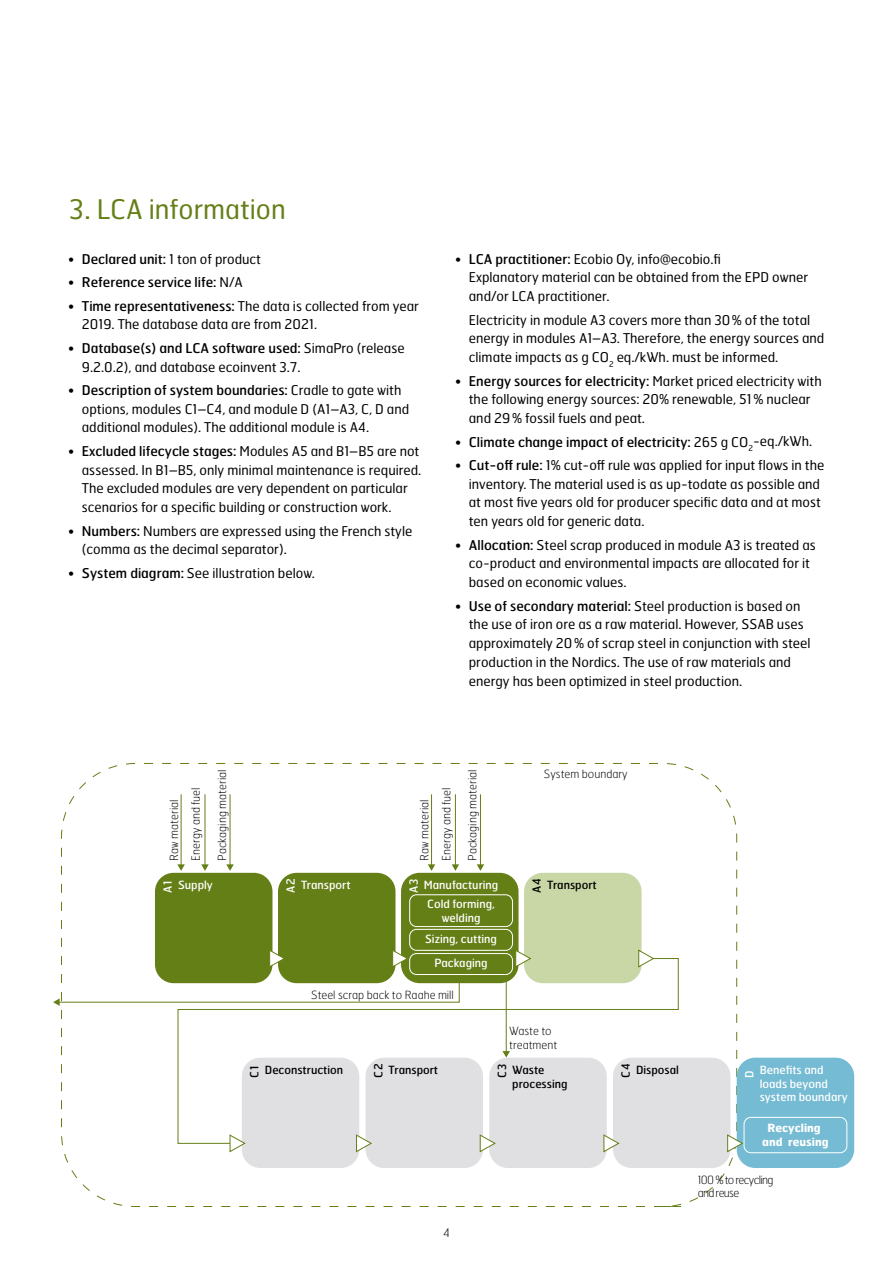
<style>
.page{position:relative;width:893px;height:1263px;background:#fff}
.page>*{position:absolute;margin:0;border:0;box-sizing:border-box;transform-origin:0 0}
.t1{font:27px "Hermes FB";color:#657f17}
.t2{font:13.5px/18.8px "Hermes FB";color:#000}
.t3{font:13.5px "Hermes FB";color:#000}
.t4{font:100 12px "Hermes FB";color:#000}
.t5{font:100 11.25px/21.9px "Hermes FB";color:#000}
.t6{font:11.25px/13.6px "Hermes FB";color:#fff;text-align:center}
.t7{font:11.25px "Hermes FB";color:#000}
.t8{font:100 11.25px/13.6px "Hermes FB";letter-spacing:-.055em;color:#000}
.t9{font:700 11.25px/13.6px "Hermes FB";color:#fff;text-align:center}
.s1{font-style:inherit}
</style>
<div class="page">
<svg style="left:61px;top:763px;width:676px;height:444px"></svg>
<div style="left:737px;top:1058px;width:117px;height:110px;background:#75bbd3;border-radius:19px"></div>
<div style="left:613px;top:1058px;width:117px;height:110px;background:#e0e0e2;border-radius:19px"></div>
<svg style="left:727px;top:1134px;width:16px;height:19px"></svg>
<div style="left:489px;top:1058px;width:118px;height:110px;background:#e0e0e2;border-radius:19px"></div>
<svg style="left:603px;top:1144px;width:16px;height:9px"></svg>
<div style="left:366px;top:1058px;width:117px;height:110px;background:#e0e0e2;border-radius:19px"></div>
<svg style="left:479px;top:1144px;width:16px;height:9px"></svg>
<div style="left:401px;top:873px;width:117px;height:110px;background:#657f17;border-radius:19px"></div>
<div style="left:278px;top:873px;width:117px;height:110px;background:#657f17;border-radius:19px"></div>
<svg style="left:392px;top:949px;width:13px;height:9px"></svg>
<div style="left:524px;top:873px;width:118px;height:110px;background:#c9d6a5;border-radius:19px"></div>
<svg style="left:638px;top:949px;width:16px;height:9px"></svg>
<hr style="left:181px;top:794px;width:1px;height:71px;background:#657f17">
<svg style="left:177px;top:864px;width:8px;height:7px"></svg>
<hr style="left:205px;top:794px;width:1px;height:71px;background:#657f17">
<svg style="left:201px;top:864px;width:8px;height:7px"></svg>
<hr style="left:230px;top:794px;width:1px;height:71px;background:#657f17">
<svg style="left:226px;top:864px;width:8px;height:7px"></svg>
<hr style="left:431px;top:794px;width:1px;height:71px;background:#657f17">
<svg style="left:428px;top:864px;width:7px;height:7px"></svg>
<hr style="left:455px;top:794px;width:1px;height:71px;background:#657f17">
<svg style="left:452px;top:864px;width:7px;height:7px"></svg>
<hr style="left:480px;top:794px;width:1px;height:71px;background:#657f17">
<svg style="left:477px;top:864px;width:7px;height:7px"></svg>
<div style="left:155px;top:873px;width:117px;height:110px;background:#657f17;border-radius:19px"></div>
<svg style="left:269px;top:949px;width:13px;height:9px"></svg>
<div style="left:242px;top:1058px;width:117px;height:110px;background:#e0e0e2;border-radius:19px"></div>
<svg style="left:356px;top:1144px;width:15px;height:9px"></svg>
<svg style="left:229px;top:1144px;width:16px;height:9px"></svg>
<div style="left:409px;top:894px;width:104px;height:33px;border:1px solid #fff;border-radius:7px"></div>
<div style="left:409px;top:929px;width:104px;height:22px;border:1px solid #fff;border-radius:7px"></div>
<div style="left:409px;top:953px;width:104px;height:22px;border:1px solid #fff;border-radius:7px"></div>
<svg style="left:515px;top:949px;width:15px;height:9px"></svg>
<svg style="left:177px;top:958px;width:502px;height:186px"></svg>
<div style="left:744px;top:1117px;width:103px;height:36px;border:1px solid #fff;border-radius:7px"></div>
<svg style="left:53px;top:978px;width:407px;height:28px"></svg>
<h1 class="t1" style="left:68px;top:192px;width:219px">3. LCA information</h1>
<p class="t2" style="left:68px;top:249px;width:195px">• <span class="s1">Declared unit:</span> 1 ton of product</p>
<p class="t3" style="left:68px;top:274px;width:176px"><span class="s1">•</span> Reference service life: <span class="s1">N/A</span></p>
<p class="t2" style="left:82px;top:296px;width:338px;text-indent:-14px">• <span class="s1">Time representativeness:</span> The data is collected from year<br>2019. The database data are from 2021.</p>
<p class="t2" style="left:82px;top:338px;width:324px;text-indent:-14px">• <span class="s1">Database(s) and LCA software used:</span> SimaPro (release<br>9.2.0.2), and database ecoinvent 3.7.</p>
<p class="t2" style="left:82px;top:380px;width:329px;text-indent:-14px">• <span class="s1">Description of system boundaries:</span> Cradle to gate with options, modules C1–C4, and module D (A1–A3, C, D and additional modules). The additional module is A4.</p>
<p class="t2" style="left:82px;top:441px;width:341px;text-indent:-14px">• <span class="s1">Excluded lifecycle stages:</span> Modules A5 and B1–B5 are not assessed. In B1–B5, only minimal maintenance is required.<br>The excluded modules are very dependent on particular scenarios for a specific building or construction work.</p>
<p class="t2" style="left:82px;top:521px;width:332px;text-indent:-14px">• <span class="s1">Numbers:</span> Numbers are expressed using the French style (comma as the decimal separator).</p>
<p class="t2" style="left:68px;top:563px;width:248px">• <span class="s1">System diagram:</span> See illustration below.</p>
<p class="t2" style="left:469px;top:249px;width:341px;text-indent:-14px">• <span class="s1">LCA practitioner:</span> Ecobio Oy, info@ecobio.fi<br>Explanatory material can be obtained from the EPD owner and/or LCA practitioner.</p>
<p class="t2" style="left:469px;top:310px;width:357px">Electricity in module A3 covers more than 30% of the total energy in modules A1–A3. Therefore, the energy sources and climate impacts as g CO<sub>2</sub> eq./kWh. must be informed.</p>
<p class="t2" style="left:469px;top:371px;width:354px;text-indent:-14px">• <span class="s1">Energy sources for electricity:</span> Market priced electricity with the following energy sources: 20% renewable, 51% nuclear and 29% fossil fuels and peat.</p>
<p class="t3" style="left:455px;top:433px;width:359px"><span class="s1">•</span> Climate change impact of electricity: <span class="s1">265 g CO</span><sub>2</sub><span class="s1">-eq./kWh.</span></p>
<p class="t2" style="left:469px;top:455px;width:357px;text-indent:-14px">• <span class="s1">Cut-off rule:</span> 1% cut-off rule was applied for input flows in the inventory. The material used is as up-todate as possible and at most five years old for producer specific data and at most ten years old for generic data.</p>
<p class="t2" style="left:469px;top:535px;width:349px;text-indent:-14px">• <span class="s1">Allocation:</span> Steel scrap produced in module A3 is treated as co-product and environmental impacts are allocated for it based on economic values.</p>
<p class="t2" style="left:469px;top:596px;width:343px;text-indent:-14px">• <span class="s1">Use of secondary material:</span> Steel production is based on the use of iron ore as a raw material. However, SSAB uses approximately 20% of scrap steel in conjunction with steel production in the Nordics. The use of raw materials and energy has been optimized in steel production.</p>
<p class="t5" style="left:163px;top:861px;width:75px;rotate:-90deg">Raw material<br>Energy and fuel</p>
<p class="t5" style="left:211px;top:861px;width:93px;rotate:-90deg">Packaging material</p>
<p class="t6" style="left:161px;top:893px;width:14px;rotate:-90deg">A1</p>
<p class="t6" style="left:178px;top:878px;width:36px">Supply</p>
<p class="t5" style="left:413px;top:861px;width:75px;rotate:-90deg">Raw material<br>Energy and fuel</p>
<p class="t5" style="left:461px;top:861px;width:93px;rotate:-90deg">Packaging material</p>
<p class="t5" style="left:544px;top:762px;width:85px">System boundary</p>
<p class="t6" style="left:284px;top:893px;width:16px;rotate:-90deg">A2</p>
<p class="t6" style="left:301px;top:878px;width:51px">Transport</p>
<p class="t7" style="left:530px;top:893px;width:16px;rotate:-90deg">A4</p>
<p class="t7" style="left:547px;top:878px;width:51px">Transport</p>
<p class="t6" style="left:407px;top:893px;width:15px;rotate:-90deg">A3</p>
<p class="t6" style="left:424px;top:876px;width:76px;line-height:18.8px">Manufacturing<br>Cold forming,</p>
<p class="t6" style="left:425px;top:907px;width:73px;line-height:21.1px">welding<br>Sizing, cutting</p>
<p class="t6" style="left:434px;top:955px;width:55px">Packaging</p>
<p class="t5" style="left:311px;top:984px;width:144px">Steel scrap back to Raahe mill</p>
<p class="t7" style="left:247px;top:1077px;width:13px;rotate:-90deg">C1</p>
<p class="t7" style="left:265px;top:1063px;width:80px">Deconstruction</p>
<p class="t7" style="left:371px;top:1077px;width:15px;rotate:-90deg">C2</p>
<p class="t7" style="left:389px;top:1063px;width:51px">Transport</p>
<p class="t5" style="left:509px;top:1024px;width:50px;line-height:13.6px">Waste to treatment</p>
<p class="t7" style="left:495px;top:1077px;width:15px;rotate:-90deg">C3</p>
<p class="t7" style="left:512px;top:1063px;width:34px">Waste</p>
<p class="t7" style="left:618px;top:1077px;width:15px;rotate:-90deg">C4</p>
<p class="t7" style="left:636px;top:1063px;width:44px">Disposal</p>
<p class="t7" style="left:512px;top:1076px;width:57px">processing</p>
<p class="t4" style="left:443px;top:1225px;width:9px">4</p>
<p class="t6" style="left:742px;top:1077px;width:9px;rotate:-90deg">D</p>
<p class="t6" style="left:760px;top:1063px;width:89px;text-align:left">Benefits and loads beyond system boundary</p>
<p class="t9" style="left:762px;top:1120px;width:68px">Recycling and reusing</p>
<p class="t8" style="left:698px;top:1172px;width:77px">100 % to recycling and reuse</p>
</div>
